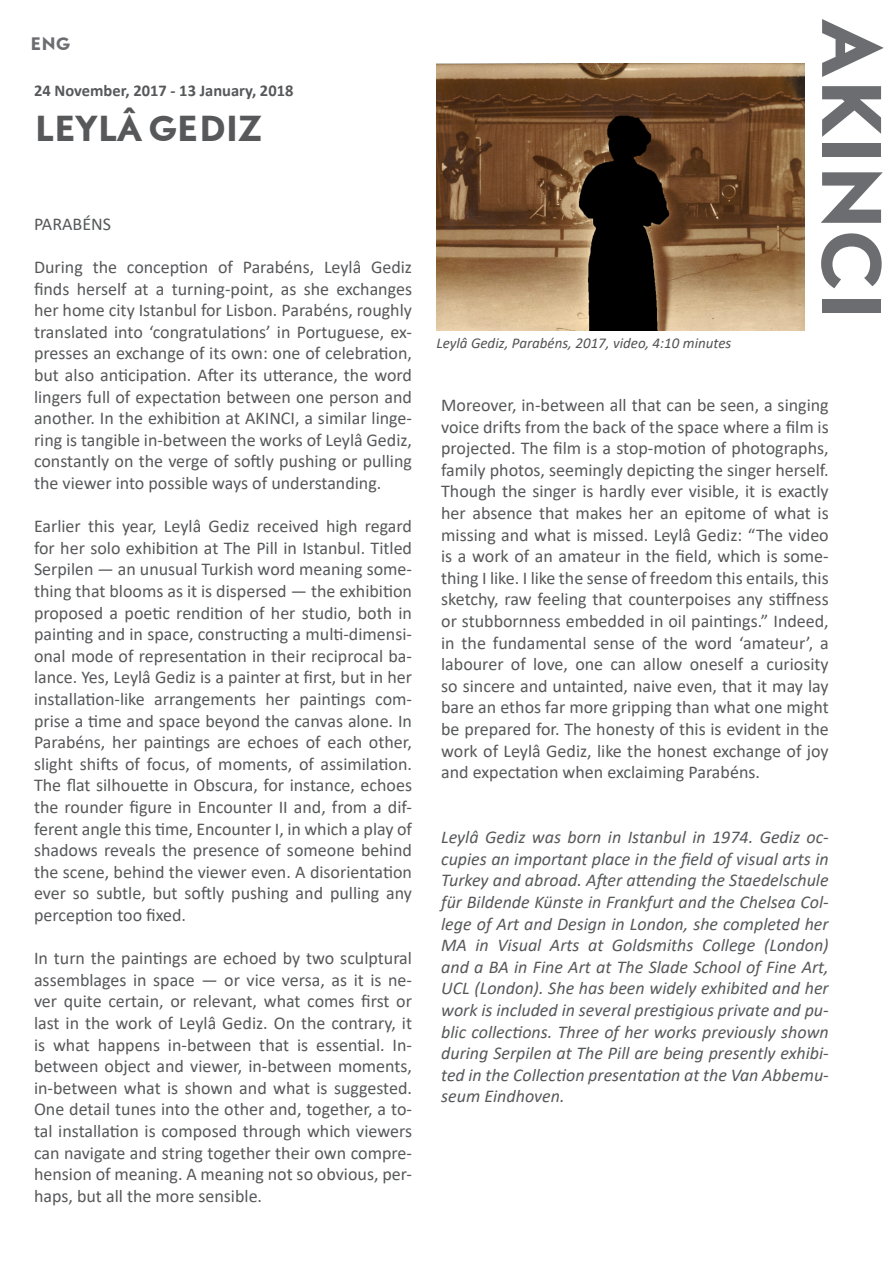
<style>
.page{position:relative;width:893px;height:1263px;background:#fff}
.page>*{position:absolute;margin:0;border:0;box-sizing:border-box;transform-origin:0 0}
.t1{font:700 75px "DTL Nobel T";letter-spacing:-.02em;color:#6c6d70}
.t2{font:700 33px "DTL Nobel T";color:#57585a}
.t3{font:18px/21.6px "Calibri";color:#57585a;text-align:justify}
.t4{font:italic 18px/21.6px "Calibri";color:#57585a;text-align:justify}
.t5{font:700 16.5px "Calibri";color:#57585a}
.t6{font:700 16.5px "DTL Nobel T";color:#6c6d70}
.t7{font:italic 15px "Calibri";color:#535355}
</style>
<div class="page">
<img style="left:436px;top:64px;width:369px;height:266px">
<p class="t6" style="left:30px;top:33px;width:42px">ENG</p>
<p class="t5" style="left:34px;top:79px;width:261px">24 November, 2017 - 13 January, 2018</p>
<p class="t2" style="left:34px;top:105px;width:229px">LEYLÂ GEDIZ</p>
<p class="t3" style="left:34px;top:212px;width:79px">PARABÉNS</p>
<p class="t3" style="left:34px;top:256px;width:380px">During the conception of Parabéns, Leylâ Gediz finds herself at a turning-point, as she exchanges her home city Istanbul for Lisbon. Parabéns, roughly translated into ‘congratulations’ in Portuguese, ex&shy;presses an exchange of its own: one of celebration, but also anticipation. After its utterance, the word lingers full of expectation between one person and another. In the exhibition at AKINCI, a similar linge&shy;ring is tangible in-between the works of Leylâ Gediz, constantly on the verge of softly pushing or pulling the viewer into possible ways of understanding.</p>
<p class="t3" style="left:34px;top:515px;width:380px">Earlier this year, Leylâ Gediz received high regard for her solo exhibition at The Pill in Istanbul. Titled Serpilen — an unusual Turkish word meaning some&shy;thing that blooms as it is dispersed — the exhibition proposed a poetic rendition of her studio, both in painting and in space, constructing a multi-dimensi&shy;onal mode of representation in their reciprocal ba&shy;lance. Yes, Leylâ Gediz is a painter at first, but in her installation-like arrangements her paintings com&shy;prise a time and space beyond the canvas alone. In Parabéns, her paintings are echoes of each other, slight shifts of focus, of moments, of assimilation.<br>The flat silhouette in Obscura, for instance, echoes the rounder figure in Encounter II and, from a dif&shy;ferent angle this time, Encounter I, in which a play of shadows reveals the presence of someone behind the scene, behind the viewer even. A disorientation ever so subtle, but softly pushing and pulling any perception too fixed.</p>
<p class="t3" style="left:34px;top:947px;width:380px">In turn the paintings are echoed by two sculptural assemblages in space — or vice versa, as it is ne&shy;ver quite certain, or relevant, what comes first or last in the work of Leylâ Gediz. On the contrary, it is what happens in-between that is essential. In&shy;between object and viewer, in-between moments, in-between what is shown and what is suggested.<br>One detail tunes into the other and, together, a to&shy;tal installation is composed through which viewers can navigate and string together their own compre&shy;hension of meaning. A meaning not so obvious, per&shy;haps, but all the more sensible.</p>
<p class="t7" style="left:436px;top:333px;width:297px">Leylâ Gediz, Parabéns, 2017, video, 4:10 minutes</p>
<p class="t1" style="left:903px;top:19px;width:305px;rotate:90deg">AKINCI</p>
<p class="t3" style="left:441px;top:394px;width:389px">Moreover, in-between all that can be seen, a singing voice drifts from the back of the space where a film is projected. The film is a stop-motion of photographs, family photos, seemingly depicting the singer herself.<br>Though the singer is hardly ever visible, it is exactly her absence that makes her an epitome of what is missing and what is missed. Leylâ Gediz: “The video is a work of an amateur in the field, which is some&shy;thing I like. I like the sense of freedom this entails, this sketchy, raw feeling that counterpoises any stiffness or stubbornness embedded in oil paintings.” Indeed, in the fundamental sense of the word ‘amateur’, a labourer of love, one can allow oneself a curiosity so sincere and untainted, naive even, that it may lay bare an ethos far more gripping than what one might be prepared for. The honesty of this is evident in the work of Leylâ Gediz, like the honest exchange of joy and expectation when exclaiming Parabéns.</p>
<p class="t4" style="left:441px;top:825px;width:389px">Leylâ Gediz was born in Istanbul in 1974. Gediz oc&shy;cupies an important place in the field of visual arts in Turkey and abroad. After attending the Staedelschule für Bildende Künste in Frankfurt and the Chelsea Col&shy;lege of Art and Design in London, she completed her MA in Visual Arts at Goldsmiths College (London) and a BA in Fine Art at The Slade School of Fine Art, UCL (London). She has been widely exhibited and her work is included in several prestigious private and pu&shy;blic collections. Three of her works previously shown during Serpilen at The Pill are being presently exhibi&shy;ted in the Collection presentation at the Van Abbemu&shy;seum Eindhoven.</p>
</div>
